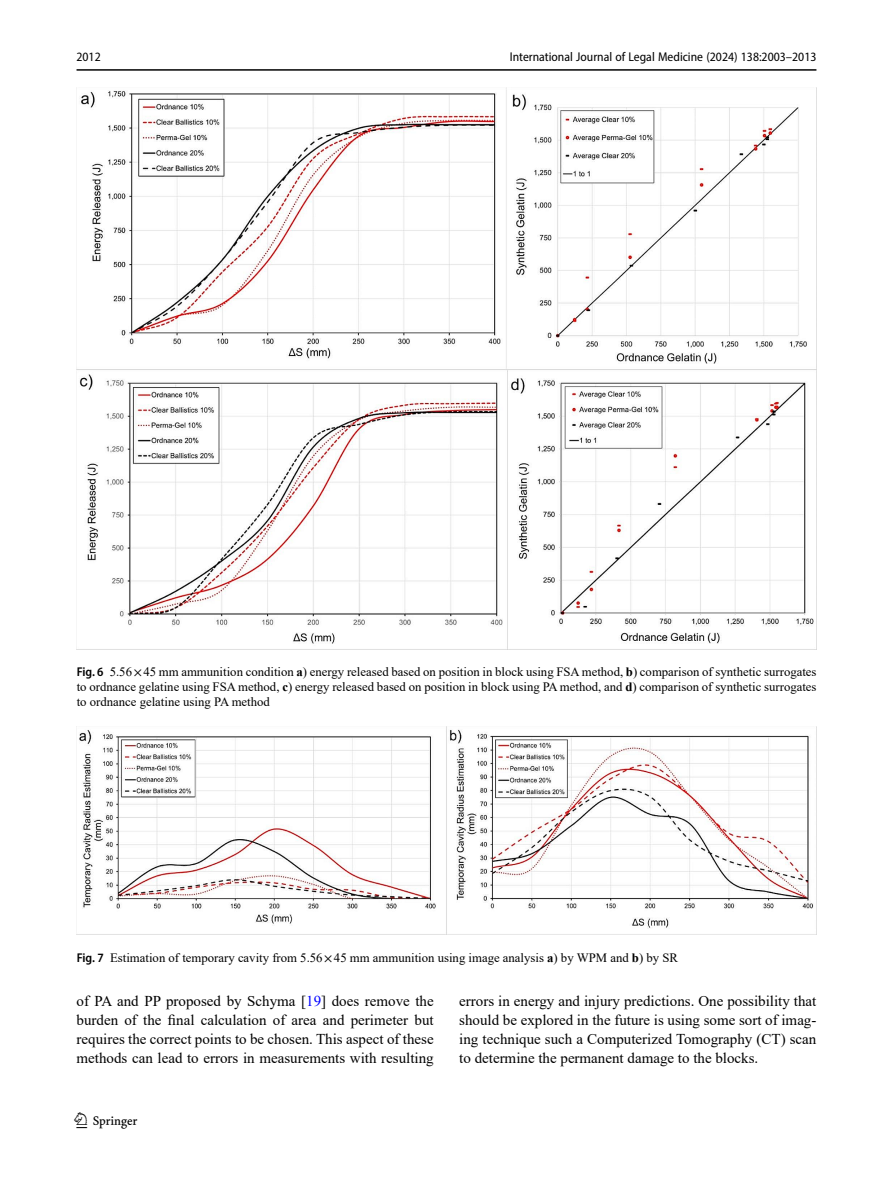
<style>
.page{position:relative;width:893px;height:1187px;background:#fff}
.page>*{position:absolute;margin:0;border:0;box-sizing:border-box;transform-origin:0 0}
.t1{font:22.5px "Springnew";color:#000}
.Body_Text_Indent{font:15px/18.8px "Times New Roman";color:#000;text-align:justify}
.Figure_Caption{font:12.75px/15px "Times New Roman";color:#000;text-align:justify}
.t2{font:semi-condensed 12.75px "Myriad Pro";color:#000}
.s1{font-family:"Myriad Pro";font-weight:600;font-stretch:semi-condensed}
.s2{font-family:"STIX"}
.s3{font-weight:700}
.s4{color:#00f}
</style>
<div class="page">
<hr style="left:77px;top:69px;width:739px;height:2px;background:#000">
<img style="left:79px;top:726px;width:738px;height:208px">
<img style="left:77px;top:87px;width:740px;height:562px">
<p class="t2" style="left:77px;top:49px;width:26px">2012</p>
<p class="t2" style="left:510px;top:49px;width:308px">International Journal of Legal Medicine (2024) 138:2003–2013</p>
<p class="Figure_Caption" style="left:77px;top:664px;width:741px"><span class="s1">Fig. 6</span> 5.56<span class="s2">×</span>45 mm ammunition condition <span class="s3">a</span>) energy released based on position in block using FSA method, <span class="s3">b</span>) comparison of synthetic surrogates to ordnance gelatine using FSA method, <span class="s3">c</span>) energy released based on position in block using PA method, and <span class="s3">d</span>) comparison of synthetic surrogates to ordnance gelatine using PA method</p>
<p class="Figure_Caption" style="left:77px;top:949px;width:603px"><span class="s1">Fig. 7</span> Estimation of temporary cavity from 5.56<span class="s2">×</span>45 mm ammunition using image analysis <span class="s3">a</span>) by WPM and <span class="s3">b</span>) by SR</p>
<p class="Body_Text_Indent" style="left:77px;top:991px;width:359px">of PA and PP proposed by Schyma [<span class="s4">19</span>] does remove the burden of the final calculation of area and perimeter but requires the correct points to be chosen. This aspect of these methods can lead to errors in measurements with resulting</p>
<h1 class="t1" style="left:77px;top:1107px;width:63px">1 3</h1>
<p class="Body_Text_Indent" style="left:459px;top:991px;width:359px">errors in energy and injury predictions. One possibility that should be explored in the future is using some sort of imag&shy;ing technique such a Computerized Tomography (CT) scan to determine the permanent damage to the blocks.</p>
</div>
